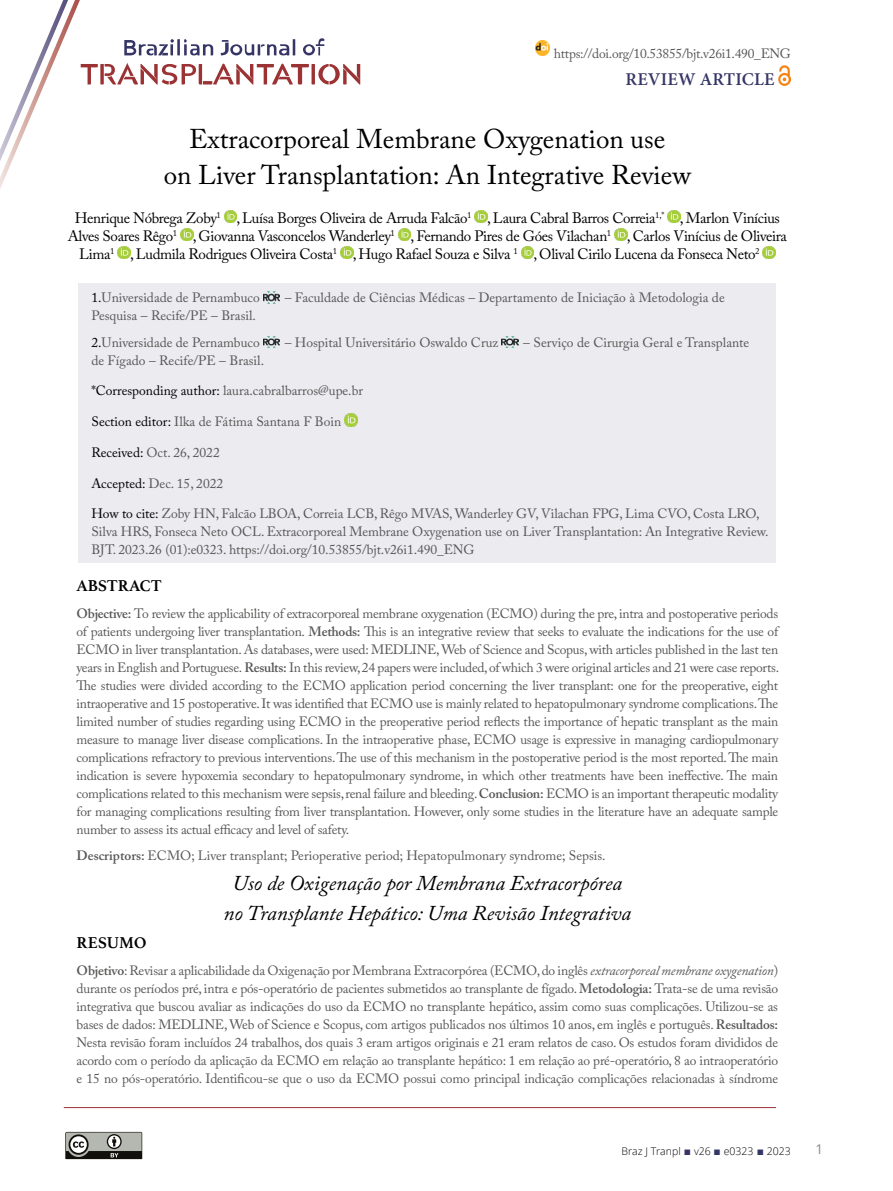
<style>
.page{position:relative;width:893px;height:1191px;background:#fff}
.page>*{position:absolute;margin:0;border:0;box-sizing:border-box;transform-origin:0 0}
.t1{font:27px/36px "Adobe Caslon Pro";color:#000;text-align:center}
.t2{font:italic 21px/30px "Adobe Caslon Pro";color:#000;text-align:center}
.t3{font:600 18px "Minion Pro";letter-spacing:.01em;color:#353666}
.t4{font:700 16.5px "Athelas";color:#000}
.t5{font:15px "Adobe Caslon Pro";letter-spacing:-.025em;color:#000}
.t6{font:13.5px/18px "Adobe Caslon Pro";color:#575756}
.t7{font:13.5px "Adobe Caslon Pro";letter-spacing:-.02em;color:#575756}
.t8{font:13.5px "Open Sans";color:#878787}
.t9{font:300 10.5px "Open Sans";color:#000}
.s1{color:#000}
.s2{font-weight:600}
.s3{font-style:italic}
.s4{font-family:"Times New Roman";font-weight:400;font-size:12px;color:#353666}
</style>
<div class="page">
<svg style="left:475px;top:210px;width:12px;height:13px"></svg>
<svg style="left:667px;top:210px;width:13px;height:13px"></svg>
<svg style="left:398px;top:228px;width:13px;height:13px"></svg>
<svg style="left:614px;top:228px;width:13px;height:13px"></svg>
<svg style="left:521px;top:246px;width:13px;height:13px"></svg>
<svg style="left:763px;top:246px;width:12px;height:13px"></svg>
<div style="left:79px;top:283px;width:697px;height:280px;background:#ebebf0"></div>
<img style="left:263px;top:291px;width:17px;height:12px">
<img style="left:263px;top:336px;width:17px;height:12px">
<img style="left:502px;top:336px;width:16px;height:12px">
<svg style="left:345px;top:413px;width:12px;height:13px"></svg>
<svg style="left:0;top:0;width:360px;height:259px"></svg>
<img style="left:535px;top:41px;width:15px;height:14px">
<img style="left:778px;top:66px;width:12px;height:19px">
<hr style="left:64px;top:1107px;width:712px;height:1px;background:#9b3134">
<svg style="left:65px;top:1131px;width:78px;height:28px;background:#858681"></svg>
<p class="t7" style="left:554px;top:46px;width:239px">https://doi.org/10.53855/bjt.v26i1.490_ENG</p>
<h3 class="t3" style="left:626px;top:67px;width:150px">REVIEW ARTICLE</h3>
<h1 class="t1" style="left:164px;top:120px;width:529px">Extracorporeal Membrane Oxygenation use<br>on Liver Transplantation: An Integrative Review</h1>
<p class="t5" style="left:75px;top:209px;width:707px">Henrique Nóbrega Zoby<sup>1</sup> , Luísa Borges Oliveira de Arruda Falcão<sup>1</sup> , Laura Cabral Barros Correia<sup>1,*</sup> , Marlon Vinícius</p>
<p class="t5" style="left:68px;top:227px;width:721px">Alves Soares Rêgo<sup>1</sup> , Giovanna Vasconcelos Wanderley<sup>1</sup> , Fernando Pires de Góes Vilachan<sup>1</sup> , Carlos Vinícius de Oliveira</p>
<p class="t5" style="left:79px;top:245px;width:682px">Lima<sup>1</sup> , Ludmila Rodrigues Oliveira Costa<sup>1</sup> , Hugo Rafael Souza e Silva <sup>1</sup> , Olival Cirilo Lucena da Fonseca Neto<sup>2</sup></p>
<p class="t6" style="left:91px;top:288px;width:170px"><span class="s1">1.</span>Universidade de Pernambuco</p>
<p class="t6" style="left:285px;top:288px;width:442px">– Faculdade de Ciências Médicas – Departamento de Iniciação à Metodologia de</p>
<p class="t6" style="left:91px;top:302px;width:170px;line-height:26.5px">Pesquisa – Recife/PE – Brasil.<br><span class="s1">2.</span>Universidade de Pernambuco</p>
<p class="t6" style="left:285px;top:333px;width:215px">– Hospital Universitário Oswaldo Cruz</p>
<p class="t6" style="left:523px;top:333px;width:228px">– Serviço de Cirurgia Geral e Transplante</p>
<p class="t6" style="left:91px;top:351px;width:174px">de Fígado – Recife/PE – Brasil.</p>
<p class="t6" style="left:91px;top:382px;width:273px"><span class="s1">*Corresponding author:</span> laura.cabralbarros@upe.br</p>
<p class="t6" style="left:91px;top:412px;width:251px"><span class="s1">Section editor:</span> Ilka de Fátima Santana F Boin</p>
<p class="t6" style="left:91px;top:443px;width:130px"><span class="s1">Received:</span> Oct. 26, 2022</p>
<p class="t6" style="left:91px;top:474px;width:133px"><span class="s1">Accepted:</span> Dec. 15, 2022</p>
<p class="t6" style="left:91px;top:505px;width:679px"><span class="s1">How to cite:</span> Zoby HN, Falcão LBOA, Correia LCB, Rêgo MVAS, Wanderley GV, Vilachan FPG, Lima CVO, Costa LRO,<br>Silva HRS, Fonseca Neto OCL. Extracorporeal Membrane Oxygenation use on Liver Transplantation: An Integrative Review.<br>BJT. 2023.26 (01):e0323. https://doi.org/10.53855/bjt.v26i1.490_ENG</p>
<p class="t4" style="left:77px;top:572px;width:87px">ABSTRACT</p>
<p class="t6" style="left:77px;top:604px;width:704px;text-align:justify"><span class="s2">Objective:</span> To review the applicability of extracorporeal membrane oxygenation (ECMO) during the pre, intra and postoperative periods of patients undergoing liver transplantation. <span class="s2">Methods:</span> This is an integrative review that seeks to evaluate the indications for the use of ECMO in liver transplantation. As databases, were used: MEDLINE, Web of Science and Scopus, with articles published in the last ten years in English and Portuguese. <span class="s2">Results:</span> In this review, 24 papers were included, of which 3 were original articles and 21 were case reports.<br>The studies were divided according to the ECMO application period concerning the liver transplant: one for the preoperative, eight intraoperative and 15 postoperative. It was identified that ECMO use is mainly related to hepatopulmonary syndrome complications. The limited number of studies regarding using ECMO in the preoperative period reflects the importance of hepatic transplant as the main measure to manage liver disease complications. In the intraoperative phase, ECMO usage is expressive in managing cardiopulmonary complications refractory to previous interventions. The use of this mechanism in the postoperative period is the most reported. The main indication is severe hypoxemia secondary to hepatopulmonary syndrome, in which other treatments have been ineffective. The main complications related to this mechanism were sepsis, renal failure and bleeding. <span class="s2">Conclusion:</span> ECMO is an important therapeutic modality for managing complications resulting from liver transplantation. However, only some studies in the literature have an adequate sample number to assess its actual efficacy and level of safety.</p>
<p class="t6" style="left:77px;top:846px;width:531px"><span class="s2">Descriptors:</span> ECMO; Liver transplant; Perioperative period; Hepatopulmonary syndrome; Sepsis.</p>
<h2 class="t2" style="left:224px;top:868px;width:409px">Uso de Oxigenação por Membrana Extracorpórea no Transplante Hepático: Uma Revisão Integrativa</h2>
<p class="t4" style="left:77px;top:929px;width:71px">RESUMO</p>
<p class="t6" style="left:77px;top:961px;width:703px;text-align:justify"><span class="s2">Objetivo</span>: Revisar a aplicabilidade da Oxigenação por Membrana Extracorpórea (ECMO, do inglês <span class="s3">extracorporeal membrane oxygenation</span>) durante os períodos pré, intra e pós-operatório de pacientes submetidos ao transplante de fígado. <span class="s2">Metodologia:</span> Trata-se de uma revisão integrativa que buscou avaliar as indicações do uso da ECMO no transplante hepático, assim como suas complicações. Utilizou-se as bases de dados: MEDLINE, Web of Science e Scopus, com artigos publicados nos últimos 10 anos, em inglês e português. <span class="s2">Resultados:<br></span>Nesta revisão foram incluídos 24 trabalhos, dos quais 3 eram artigos originais e 21 eram relatos de caso. Os estudos foram divididos de acordo com o período da aplicação da ECMO em relação ao transplante hepático: 1 em relação ao pré-operatório, 8 ao intraoperatório e 15 no pós-operatório. Identificou-se que o uso da ECMO possui como principal indicação complicações relacionadas à síndrome</p>
<p class="t9" style="left:622px;top:1144px;width:171px">Braz J Tranpl <span class="s4">■</span> v26 <span class="s4">■</span> e0323 <span class="s4">■</span> 2023</p>
<p class="t8" style="left:816px;top:1139px;width:9px">1</p>
</div>
